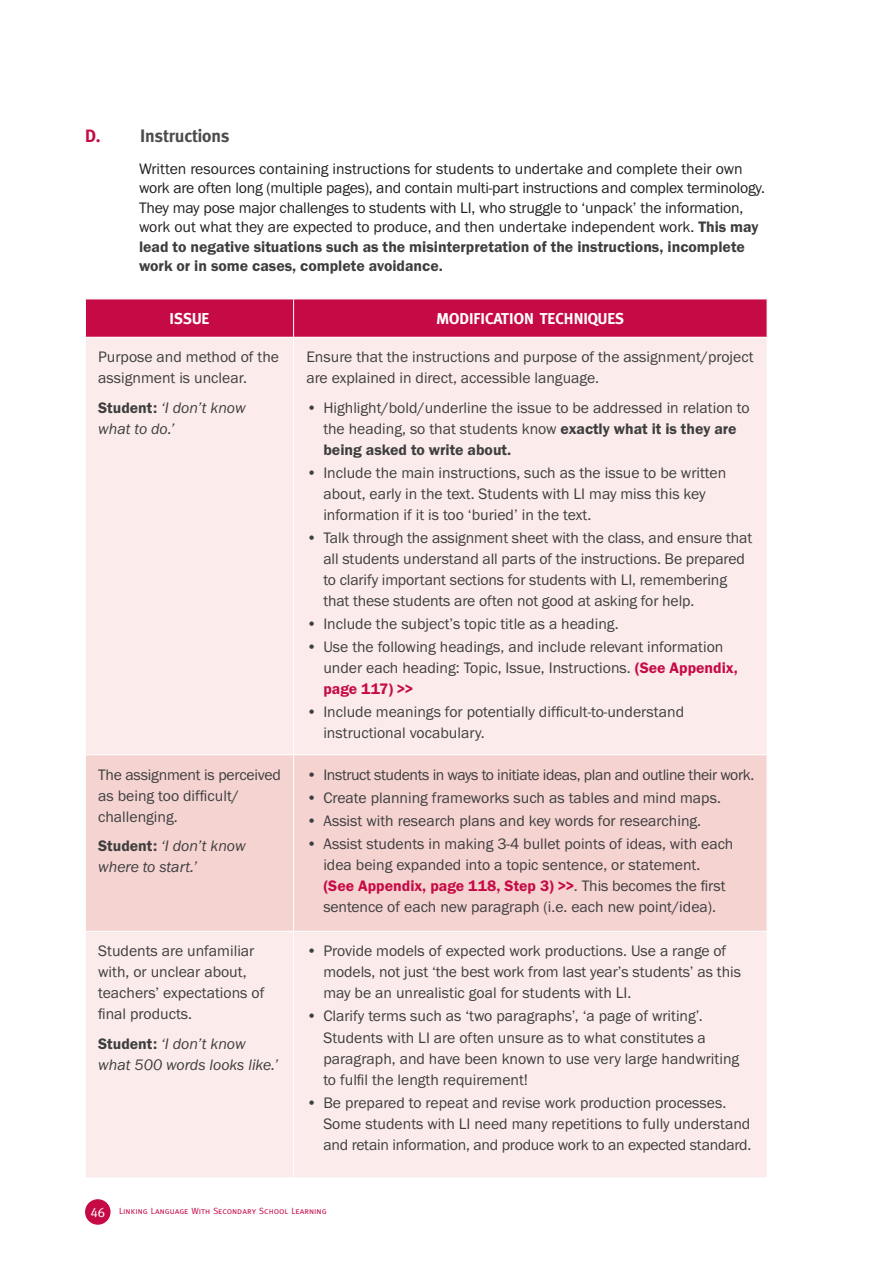
<style>
.page{position:relative;width:893px;height:1263px;background:#fff}
.page>*{position:absolute;margin:0;border:0;box-sizing:border-box;transform-origin:0 0}
.t1{font:700 18px "Meta";color:#4b4c4d}
.BODY_TABLE{font:15.75px/21px "Franklin Gothic Itc T";color:#3e3e3f}
.BODY{font:15.75px/19.5px "Franklin Gothic Itc T";letter-spacing:-.01em;color:#231f20}
.BODY_TABLE-2{font:italic 15.75px/21px "Franklin Gothic Itc T";color:#3e3e3f}
.BODY_TABLE-3{font:15.75px "Franklin Gothic Itc T";letter-spacing:-.025em;color:#3e3e3f}
.TABLE_HEADER{font:700 15.75px "Meta";color:#fff}
.t2{font:9px "Meta Caps";color:#c60a45}
.s1{color:#c60a45}
.s2{font-weight:600;color:#3e3e3f}
.s3{font-weight:600;font-style:normal}
.s4{font-weight:600}
.s5{font-weight:600;color:#c60a45}
.s6{font-size:13.5px;color:#fff}
</style>
<div class="page">
<div style="left:85px;top:1199px;width:26px;height:26px;background:#c60a45;border-radius:50%"></div>
<div style="left:86px;top:300px;width:681px;height:37px;background:#c60a45"></div>
<div style="left:86px;top:338px;width:681px;height:839px;background:#fbeceb"></div>
<div style="left:86px;top:755px;width:681px;height:176px;background:#f4d3d1"></div>
<hr style="left:293px;top:299px;width:1px;height:38px;background:#fff">
<hr style="left:293px;top:338px;width:1px;height:416px;background:#fff">
<hr style="left:85px;top:754px;width:209px;height:1px;background:#fff">
<hr style="left:294px;top:754px;width:473px;height:1px;background:#fff">
<hr style="left:293px;top:755px;width:1px;height:176px;background:#fff">
<hr style="left:85px;top:931px;width:209px;height:1px;background:#fff">
<hr style="left:294px;top:931px;width:473px;height:1px;background:#fff">
<hr style="left:293px;top:932px;width:1px;height:245px;background:#fff">
<p class="t1" style="left:85px;top:125px;width:146px"><span class="s1">D.</span> Instructions</p>
<p class="BODY" style="left:139px;top:159px;width:628px">Written resources containing instructions for students to undertake and complete their own work are often long (multiple pages), and contain multi-part instructions and complex terminology.<br>They may pose major challenges to students with LI, who struggle to ‘unpack’ the information, work out what they are expected to produce, and then undertake independent work. <span class="s2">This may lead to negative situations such as the misinterpretation of the instructions, incomplete work or in some cases, complete avoidance.</span></p>
<p class="TABLE_HEADER" style="left:170px;top:310px;width:41px">ISSUE</p>
<p class="TABLE_HEADER" style="left:436px;top:310px;width:189px">MODIFICATION TECHNIQUES</p>
<p class="BODY_TABLE" style="left:98px;top:346px;width:182px">Purpose and method of the assignment is unclear.</p>
<p class="BODY_TABLE-2" style="left:98px;top:397px;width:149px"><span class="s3">Student:</span> ‘I don’t know what to do.’</p>
<p class="BODY_TABLE" style="left:306px;top:346px;width:449px">Ensure that the instructions and purpose of the assignment/project are explained in direct, accessible language.</p>
<p class="BODY_TABLE" style="left:323px;top:397px;width:428px;text-indent:-17px">• Highlight/bold/underline the issue to be addressed in relation to the heading, so that students know <span class="s4">exactly what it is they are being asked to write about.</span></p>
<p class="BODY_TABLE" style="left:323px;top:462px;width:404px;text-indent:-17px">• Include the main instructions, such as the issue to be written about, early in the text. Students with LI may miss this key information if it is too ‘buried’ in the text.</p>
<p class="BODY_TABLE" style="left:323px;top:527px;width:430px;text-indent:-17px">• Talk through the assignment sheet with the class, and ensure that all students understand all parts of the instructions. Be prepared to clarify important sections for students with LI, remembering that these students are often not good at asking for help.</p>
<p class="BODY_TABLE" style="left:306px;top:613px;width:314px">• Include the subject’s topic title as a heading.</p>
<p class="BODY_TABLE" style="left:323px;top:636px;width:416px;text-indent:-17px">• Use the following headings, and include relevant information under each heading: Topic, Issue, Instructions. <span class="s5">(See Appendix, page 117) &gt;&gt;</span></p>
<p class="BODY_TABLE" style="left:323px;top:701px;width:362px;text-indent:-17px">• Include meanings for potentially difficult-to-understand instructional vocabulary.</p>
<p class="BODY_TABLE" style="left:98px;top:764px;width:184px">The assignment is perceived as being too difficult/ challenging.</p>
<p class="BODY_TABLE-2" style="left:98px;top:835px;width:149px"><span class="s3">Student:</span> ‘I don’t know where to start.’</p>
<p class="BODY_TABLE" style="left:98px;top:940px;width:168px">Students are unfamiliar with, or unclear about, teachers’ expectations of final products.</p>
<p class="BODY_TABLE-2" style="left:98px;top:1033px;width:181px"><span class="s3">Student:</span> ‘I don’t know what 500 words looks like.’</p>
<p class="BODY_TABLE-3" style="left:306px;top:765px;width:449px">• Instruct students in ways to initiate ideas, plan and outline their work.</p>
<p class="BODY_TABLE" style="left:306px;top:787px;width:416px">• Create planning frameworks such as tables and mind maps.</p>
<p class="BODY_TABLE" style="left:306px;top:810px;width:396px">• Assist with research plans and key words for researching.</p>
<p class="BODY_TABLE" style="left:323px;top:833px;width:412px;text-indent:-17px">• Assist students in making 3-4 bullet points of ideas, with each idea being expanded into a topic sentence, or statement. <span class="s5">(See Appendix, page 118, Step 3) &gt;&gt;</span>. This becomes the first sentence of each new paragraph (i.e. each new point/idea).</p>
<p class="BODY_TABLE" style="left:323px;top:940px;width:419px;text-indent:-17px">• Provide models of expected work productions. Use a range of models, not just ‘the best work from last year’s students’ as this may be an unrealistic goal for students with LI.</p>
<p class="BODY_TABLE" style="left:323px;top:1005px;width:417px;text-indent:-17px">• Clarify terms such as ‘two paragraphs’, ‘a page of writing’.<br>Students with LI are often unsure as to what constitutes a paragraph, and have been known to use very large handwriting to fulfil the length requirement!</p>
<p class="BODY_TABLE" style="left:323px;top:1092px;width:429px;text-indent:-17px">• Be prepared to repeat and revise work production processes.<br>Some students with LI need many repetitions to fully understand and retain information, and produce work to an expected standard.</p>
<p class="t2" style="left:91px;top:1206px;width:238px"><span class="s6">46</span> Linking Language With Secondary School Learning</p>
</div>
